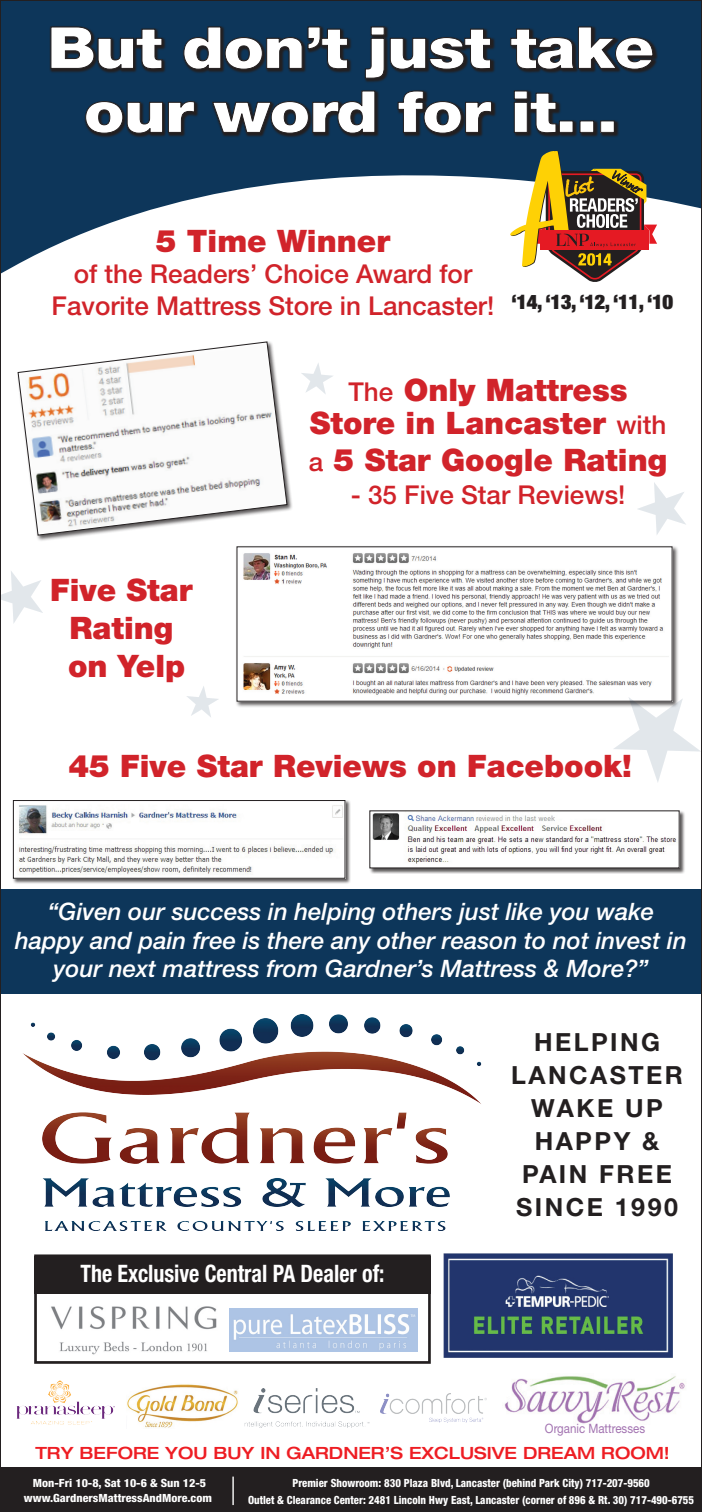
<style>
.page{position:relative;width:702px;height:1512px;background:#fff}
.page>*{position:absolute;margin:0;border:0;box-sizing:border-box;transform-origin:0 0}
.t1{font:900 58px "Helvetica Neue LT Std";letter-spacing:-.02em;color:#fff;scale:1.13 1}
.t2{font:900 31px/33px "Helvetica Neue LT Std";color:#d1232a;text-align:center}
.t3{font:500 26px "Helvetica Neue LT Std";color:#d1232a}
.t4{font:700 25px/33px "Helvetica Neue LT Std";letter-spacing:.1em;color:#231f20;text-align:center}
.t5{font:700 condensed 24.1px "Helvetica Neue LT Std";color:#fff;scale:.92 1}
.t6{font:italic 500 24px/28.8px "Helvetica Neue LT Std";color:#fff;text-align:center}
.t7{font:900 condensed 20.1px "Helvetica Neue LT Std";letter-spacing:-.02em;color:#231f20}
.t8{font:500 expanded 16.9px "Helvetica Neue LT Std";color:#ee1d23}
.t9{font:12.9px "Helvetica Neue LT Std";color:#a374b1;scale:.89 1}
.t10{font:800 condensed 11.3px "Helvetica Neue LT Std";color:#fff;scale:.95 1}
.t11{font:800 condensed 11.3px "Helvetica Neue LT Std";color:#fff;scale:1.07 1}
.s1{font-weight:500;font-size:26px}
</style>
<div class="page">
<div style="left:0;top:1468px;width:702px;height:44px;background:#231f20"></div>
<hr style="left:232px;top:1477px;width:2px;height:28px;background:#fff">
<img style="left:23px;top:1014px;width:459px;height:216px">
<img style="left:443px;top:1254px;width:229px;height:104px">
<div style="left:34px;top:1254px;width:397px;height:110px;border:3px solid #231f20"></div>
<img style="left:230px;top:1308px;width:187px;height:44px">
<div style="left:34px;top:1256px;width:397px;height:38px;background:#231f20"></div>
<div style="left:0;top:889px;width:702px;height:104px;background:#0d365a"></div>
<div style="left:17px;top:341px;width:277px;height:201px;background:#231f20;opacity:.75"></div>
<svg style="left:17px;top:444px;width:271px;height:92px"></svg>
<div style="left:236px;top:545px;width:443px;height:163px;background:#231f20;opacity:.75"></div>
<img style="left:239px;top:548px;width:432px;height:152px">
<svg style="left:2px;top:2px;width:698px;height:442px"></svg>
<svg style="left:510px;top:151px;width:147px;height:131px"></svg>
<svg style="left:49px;top:25px;width:609px;height:113px;background:#0e3455"></svg>
<svg style="left:50px;top:26px;width:112px;height:44px;background:#1d242e"></svg>
<svg style="left:183px;top:26px;width:165px;height:44px;background:#1a2734"></svg>
<svg style="left:365px;top:26px;width:126px;height:53px;background:#192837"></svg>
<svg style="left:510px;top:26px;width:143px;height:44px;background:#1b2632"></svg>
<svg style="left:85px;top:101px;width:110px;height:33px;background:#1d242d"></svg>
<svg style="left:212px;top:90px;width:163px;height:44px;background:#1a2736"></svg>
<svg style="left:398px;top:90px;width:94px;height:44px;background:#1a2735"></svg>
<svg style="left:514px;top:90px;width:42px;height:43px;background:#1e232a"></svg>
<div style="left:559px;top:121px;width:14px;height:11px;border:1px solid #231f20"></div>
<div style="left:580px;top:121px;width:14px;height:11px;border:1px solid #231f20"></div>
<div style="left:601px;top:121px;width:13px;height:11px;border:1px solid #231f20"></div>
<svg style="left:638px;top:482px;width:48px;height:53px"></svg>
<svg style="left:301px;top:362px;width:33px;height:33px"></svg>
<svg style="left:187px;top:686px;width:32px;height:31px"></svg>
<svg style="left:2px;top:571px;width:41px;height:52px"></svg>
<svg style="left:613px;top:697px;width:87px;height:85px"></svg>
<div style="left:369px;top:810px;width:316px;height:64px;background:#231f20;opacity:.75"></div>
<img style="left:371px;top:812px;width:307px;height:54px">
<div style="left:12px;top:800px;width:339px;height:85px;background:#231f20;opacity:.75"></div>
<img style="left:15px;top:802px;width:329px;height:75px">
<div style="left:13px;top:800px;width:333px;height:79px;border:1px solid #231f20"></div>
<img style="left:244px;top:1389px;width:126px;height:38px">
<img style="left:381px;top:1393px;width:106px;height:30px">
<img style="left:127px;top:1384px;width:111px;height:44px">
<img style="left:504px;top:1376px;width:181px;height:48px">
<img style="left:16px;top:1380px;width:99px;height:45px">
<img style="left:51px;top:1306px;width:166px;height:49px">
<p class="t1" style="left:47px;top:13px;width:539px">But don’t just take</p>
<p class="t1" style="left:84px;top:77px;width:475px">our word for it...</p>
<p class="t2" style="left:156px;top:225px;width:236px">5 Time Winner</p>
<p class="t3" style="left:74px;top:259px;width:400px">of the Readers’ Choice Award for</p>
<p class="t3" style="left:52px;top:290px;width:444px">Favorite Mattress Store in Lancaster!</p>
<p class="t7" style="left:512px;top:289px;width:163px">‘14, ‘13, ‘12, ‘11, ‘10</p>
<p class="t2" style="left:50px;top:571px;width:144px;line-height:38px">Five Star<br>Rating</p>
<p class="t2" style="left:68px;top:649px;width:119px">on Yelp</p>
<p class="t2" style="left:310px;top:373px;width:358px"><span class="s1">The</span> Only Mattress<br>Store in Lancaster <span class="s1">with</span></p>
<p class="t2" style="left:309px;top:443px;width:360px"><span class="s1">a</span> 5 Star Google Rating</p>
<p class="t3" style="left:351px;top:479px;width:276px">- 35 Five Star Reviews!</p>
<p class="t2" style="left:69px;top:749px;width:565px">45 Five Star Reviews on Facebook!</p>
<p class="t6" style="left:15px;top:897px;width:673px">“Given our success in helping others just like you wake happy and pain free is there any other reason to not invest in your next mattress from Gardner’s Mattress &amp; More?”</p>
<p class="t5" style="left:80px;top:1259px;width:332px">The Exclusive Central PA Dealer of:</p>
<p class="t4" style="left:534px;top:1025px;width:128px">HELPING</p>
<p class="t4" style="left:511px;top:1058px;width:173px">LANCASTER<br>WAKE UP</p>
<p class="t4" style="left:516px;top:1124px;width:163px">HAPPY &amp;<br>PAIN FREE<br>SINCE 1990</p>
<p class="t9" style="left:545px;top:1421px;width:114px">Organic Mattresses</p>
<p class="t8" style="left:35px;top:1442px;width:636px">TRY BEFORE YOU BUY IN GARDNER’S EXCLUSIVE DREAM ROOM!</p>
<p class="t11" style="left:33px;top:1476px;width:163px">Mon-Fri 10-8, Sat 10-6 &amp; Sun 12-5</p>
<p class="t11" style="left:24px;top:1491px;width:177px">www.GardnersMattressAndMore.com</p>
<p class="t10" style="left:292px;top:1476px;width:378px">Premier Showroom: 830 Plaza Blvd, Lancaster (behind Park City) 717-207-9560</p>
<p class="t10" style="left:248px;top:1493px;width:471px">Outlet &amp; Clearance Center: 2481 Lincoln Hwy East, Lancaster (corner of 896 &amp; Rt. 30) 717-490-6755</p>
</div>
